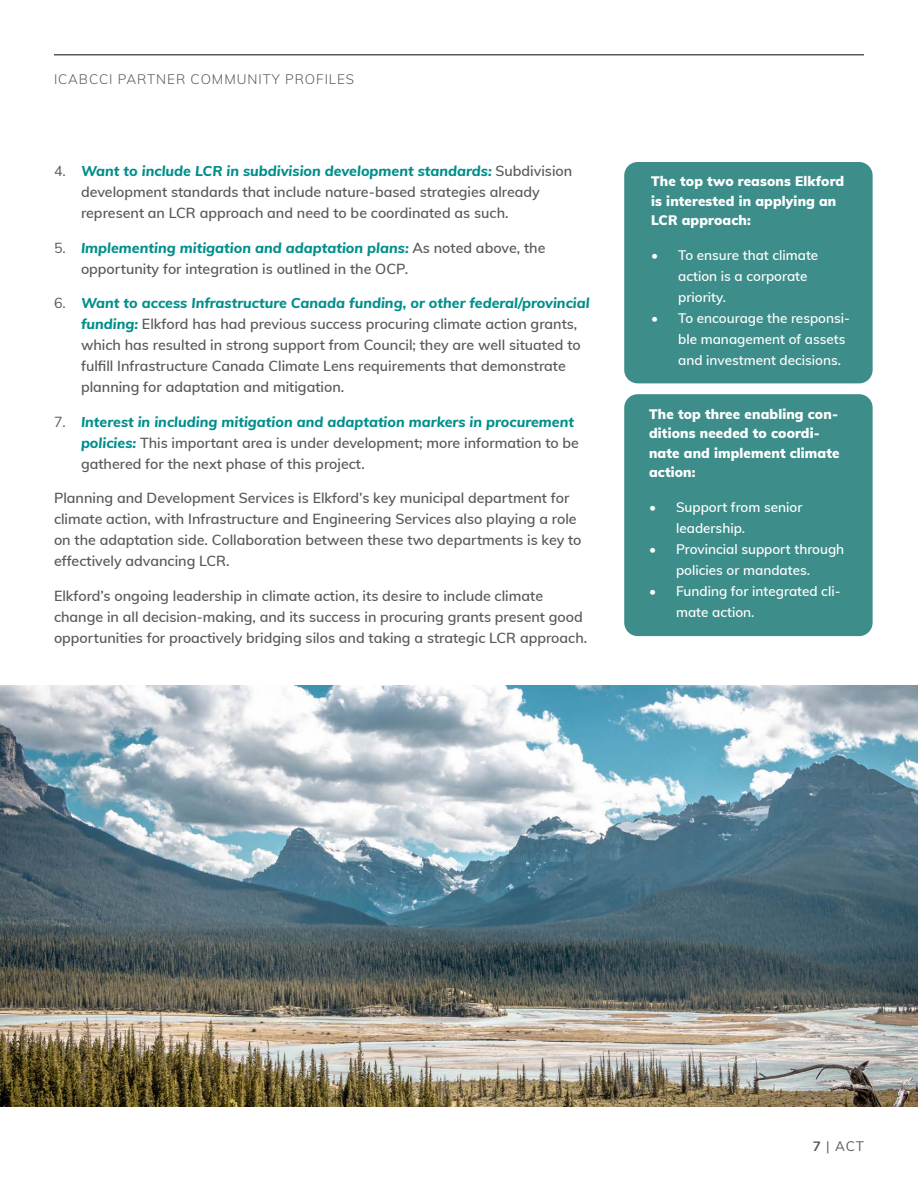
<style>
.page{position:relative;width:918px;height:1188px;background:#fff}
.page>*{position:absolute;margin:0;border:0;box-sizing:border-box;transform-origin:0 0}
.t1{font:600 14.25px/21px "Muli";color:#58595b}
.t2{font:600 13.5px/21px "Muli";color:#fff}
.t3{font:900 13.5px/19.5px "Muli";letter-spacing:.01em;color:#fff}
.t4{font:300 13.5px "Muli";letter-spacing:.07em;color:#58595b}
.t5{font:13.5px "Muli";color:#58595b}
.s1{font-weight:400}
.s2{font-weight:800;font-style:italic;color:#008f8b}
.s3{font-weight:700}
</style>
<div class="page">
<hr style="left:54px;top:54px;width:810px;height:2px;background:#58595b">
<div style="left:624px;top:162px;width:249px;height:221px;background:#3d8e8b;border-radius:14px"></div>
<div style="left:624px;top:394px;width:249px;height:242px;background:#3d8e8b;border-radius:14px"></div>
<img style="left:0;top:686px;width:918px;height:421px">
<p class="t4" style="left:54px;top:69px;width:302px">ICABCCI PARTNER COMMUNITY PROFILES</p>
<p class="t1" style="left:81px;top:160px;width:493px;text-indent:-27px"><span class="s1">4.</span> <span class="s2">Want to include LCR in subdivision development standards:</span> Subdivision development standards that include nature-based strategies already represent an LCR approach and need to be coordinated as such.</p>
<p class="t1" style="left:81px;top:237px;width:466px;text-indent:-27px"><span class="s1">5.</span> <span class="s2">Implementing mitigation and adaptation plans:</span> As noted above, the opportunity for integration is outlined in the OCP.</p>
<p class="t1" style="left:81px;top:292px;width:510px;text-indent:-27px"><span class="s1">6.</span> <span class="s2">Want to access Infrastructure Canada funding, or other federal/provincial funding:</span> Elkford has had previous success procuring climate action grants, which has resulted in strong support from Council; they are well situated to fulfill Infrastructure Canada Climate Lens requirements that demonstrate planning for adaptation and mitigation.</p>
<p class="t1" style="left:81px;top:411px;width:500px;text-indent:-27px"><span class="s1">7.</span> <span class="s2">Interest in including mitigation and adaptation markers in procurement policies:</span> This important area is under development; more information to be gathered for the next phase of this project.</p>
<p class="t1" style="left:54px;top:487px;width:529px">Planning and Development Services is Elkford’s key municipal department for climate action, with Infrastructure and Engineering Services also playing a role on the adaptation side. Collaboration between these two departments is key to effectively advancing LCR.</p>
<p class="t1" style="left:54px;top:585px;width:535px">Elkford’s ongoing leadership in climate action, its desire to include climate change in all decision-making, and its success in procuring grants present good opportunities for proactively bridging silos and taking a strategic LCR approach.</p>
<p class="t3" style="left:651px;top:171px;width:194px">The top two reasons Elkford is interested in applying an<br>LCR approach:</p>
<p class="t2" style="left:678px;top:244px;width:142px;text-indent:-27px">• To ensure that climate action is a corporate priority.</p>
<p class="t2" style="left:678px;top:307px;width:173px;text-indent:-27px">• To encourage the responsi&shy;ble management of assets and investment decisions.</p>
<p class="t3" style="left:649px;top:403px;width:192px">The top three enabling con&shy;ditions needed to coordi&shy;nate and implement climate action:</p>
<p class="t2" style="left:676px;top:496px;width:128px;text-indent:-27px">• Support from senior leadership.</p>
<p class="t2" style="left:649px;top:538px;width:197px;text-align:center">• Provincial support through policies or mandates.</p>
<p class="t2" style="left:676px;top:580px;width:166px;text-indent:-27px">• Funding for integrated cli&shy;mate action.</p>
<p class="t5" style="left:813px;top:1137px;width:53px"><span class="s3">7</span> | ACT</p>
</div>
